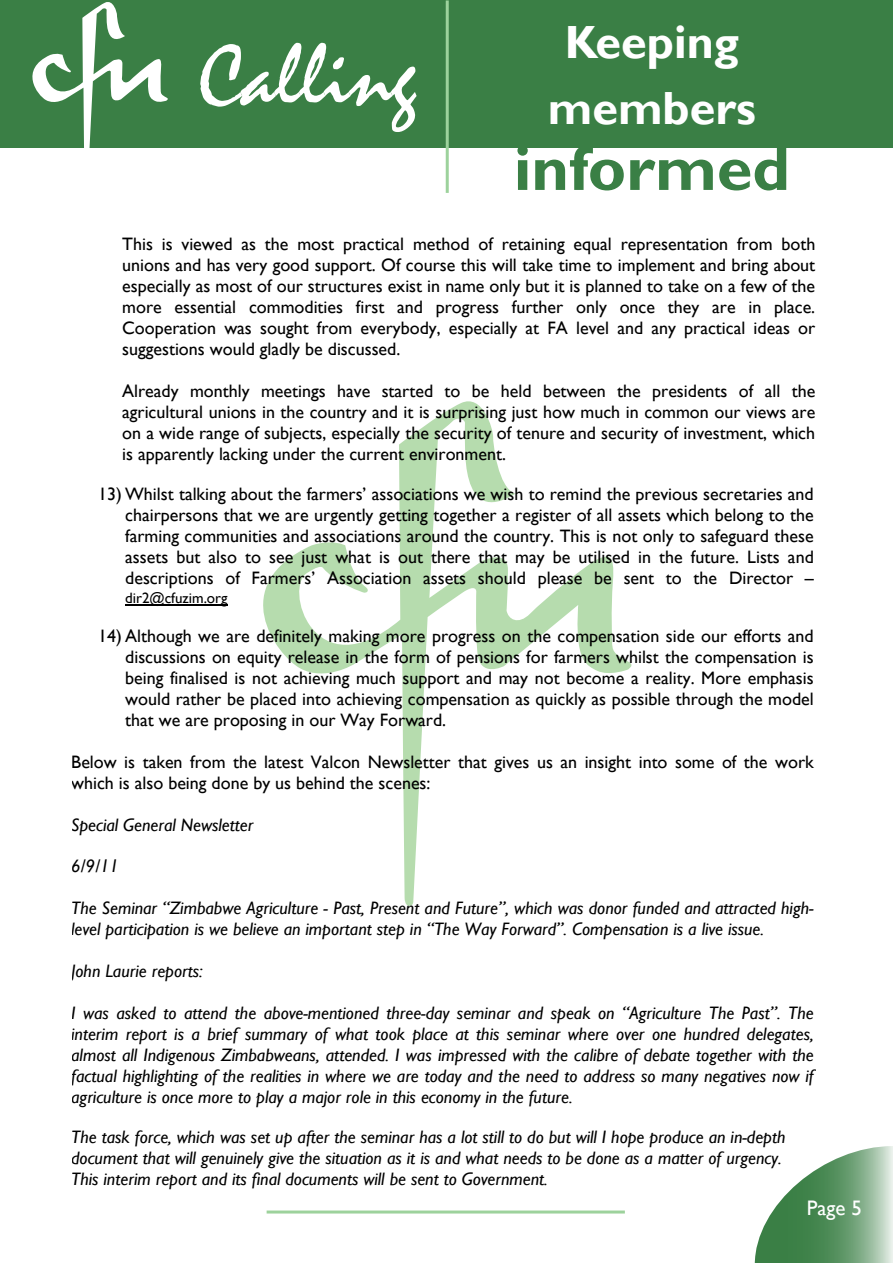
<style>
.page{position:relative;width:893px;height:1263px;background:#fff}
.page>*{position:absolute;margin:0;border:0;box-sizing:border-box;transform-origin:0 0}
.t1{font:90px "Mistral";color:#fff}
.t2{font:700 64.5px "Gill Sans";color:#3a7f45}
.t3{font:700 46.5px/66px "Gill Sans";color:#fff;text-align:center}
.t4{font:21px "Gill Sans";color:#fff}
.t5{font:18px/21px "Gill Sans";color:#000;text-align:justify}
.t6{font:italic 18px/21px "Gill Sans";color:#000}
.t7{font:15px "Gill Sans";color:#000}
</style>
<div class="page">
<div style="left:0;top:0;width:893px;height:147px;background:#3a7f45"></div>
<svg style="left:18px;top:2px;width:151px;height:146px"></svg>
<hr style="left:446px;top:0;width:3px;height:193px;background:#9dd29c">
<hr style="left:267px;top:1210px;width:358px;height:3px;background:#9dd29c">
<svg style="left:263px;top:401px;width:369px;height:505px"></svg>
<svg style="left:754px;top:1146px;width:139px;height:117px"></svg>
<hr style="left:125px;top:605px;width:102px;height:1px;background:#000">
<p class="t1" style="left:199px;top:26px;width:219px">Calling</p>
<p class="t3" style="left:548px;top:10px;width:210px">Keeping members</p>
<p class="t2" style="left:514px;top:129px;width:278px">informed</p>
<p class="t5" style="left:122px;top:234px;width:695px">This is viewed as the most practical method of retaining equal representation from both unions and has very good support. Of course this will take time to implement and bring about especially as most of our structures exist in name only but it is planned to take on a few of the more essential commodities first and progress further only once they are in place.<br>Cooperation was sought from everybody, especially at FA level and any practical ideas or suggestions would gladly be discussed.</p>
<p class="t5" style="left:122px;top:381px;width:695px">Already monthly meetings have started to be held between the presidents of all the agricultural unions in the country and it is surprising just how much in common our views are on a wide range of subjects, especially the security of tenure and security of investment, which is apparently lacking under the current environment.</p>
<p class="t5" style="left:125px;top:483px;width:690px;text-indent:-27px">13) Whilst talking about the farmers’ associations we wish to remind the previous secretaries and chairpersons that we are urgently getting together a register of all assets which belong to the farming communities and associations around the country. This is not only to safeguard these assets but also to see just what is out there that may be utilised in the future. Lists and descriptions of Farmers’ Association assets should please be sent to the Director –</p>
<p class="t7" style="left:125px;top:589px;width:104px">dir2@cfuzim.org</p>
<p class="t5" style="left:125px;top:626px;width:690px;text-indent:-27px">14) Although we are definitely making more progress on the compensation side our efforts and discussions on equity release in the form of pensions for farmers whilst the compensation is being finalised is not achieving much support and may not become a reality. More emphasis would rather be placed into achieving compensation as quickly as possible through the model that we are proposing in our Way Forward.</p>
<p class="t5" style="left:71px;top:752px;width:744px">Below is taken from the latest Valcon Newsletter that gives us an insight into some of the work which is also being done by us behind the scenes:</p>
<p class="t6" style="left:71px;top:815px;width:184px">Special General Newsletter</p>
<p class="t6" style="left:71px;top:855px;width:49px">6/9/11</p>
<p class="t6" style="left:71px;top:897px;width:744px">The Seminar “Zimbabwe Agriculture - Past, Present and Future”, which was donor funded and attracted high&shy;level participation is we believe an important step in “The Way Forward”. Compensation is a live issue.</p>
<p class="t6" style="left:71px;top:960px;width:133px">John Laurie reports:</p>
<p class="t6" style="left:71px;top:1002px;width:744px;text-align:justify">I was asked to attend the above-mentioned three-day seminar and speak on “Agriculture The Past”. The interim report is a brief summary of what took place at this seminar where over one hundred delegates, almost all Indigenous Zimbabweans, attended. I was impressed with the calibre of debate together with the factual highlighting of the realities in where we are today and the need to address so many negatives now if agriculture is once more to play a major role in this economy in the future.</p>
<p class="t6" style="left:71px;top:1127px;width:716px">The task force, which was set up after the seminar has a lot still to do but will I hope produce an in-depth document that will genuinely give the situation as it is and what needs to be done as a matter of urgency.<br>This interim report and its final documents will be sent to Government.</p>
<p class="t4" style="left:807px;top:1196px;width:57px">Page 5</p>
</div>
